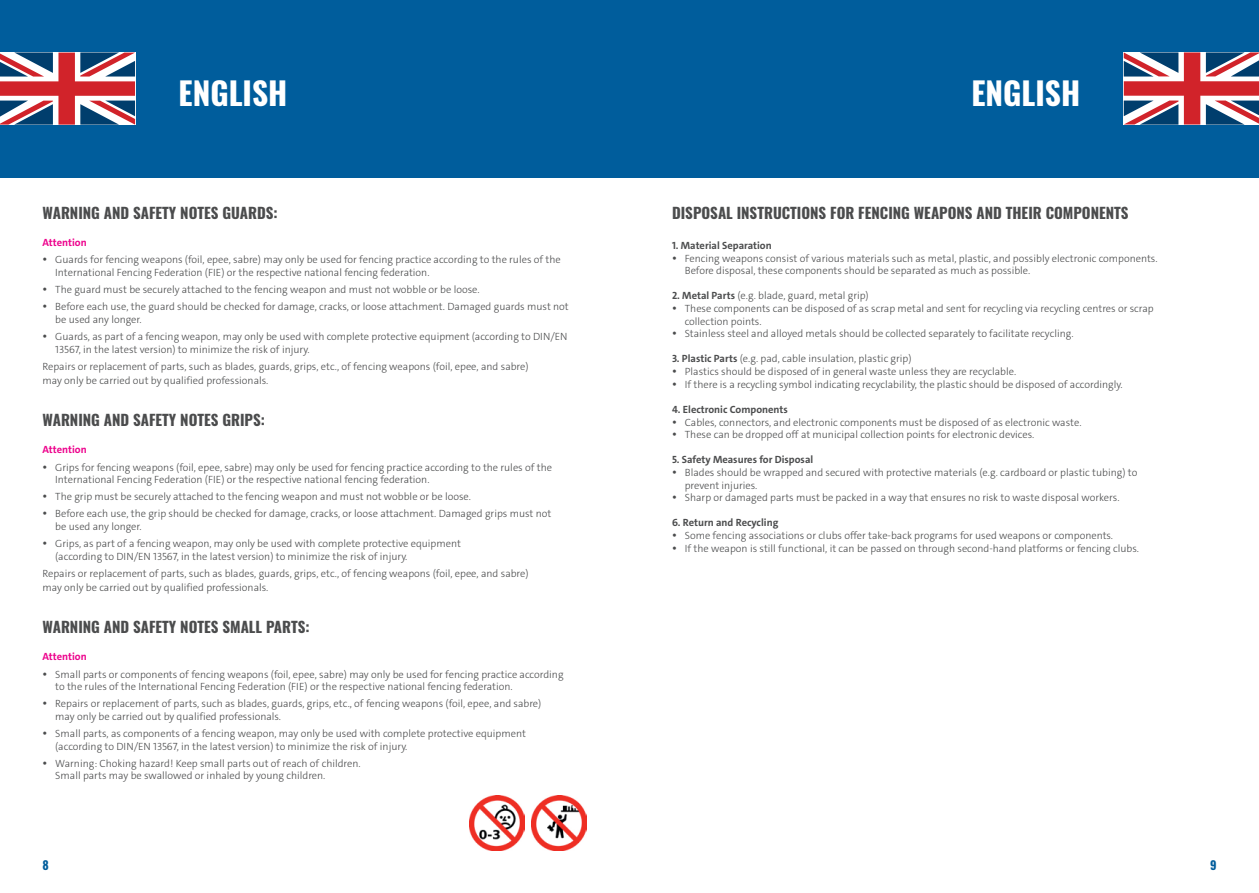
<style>
.page{position:relative;width:1259px;height:893px;background:#fff}
.page>*{position:absolute;margin:0;border:0;box-sizing:border-box;transform-origin:0 0}
.t1{font:700 31.5px "Oswald";color:#fff}
.t2{font:700 15px "Oswald";color:#4b4c4d}
.t3{font:700 12px "Oswald";color:#005d9c}
.t4{font:300 10.5px/12.6px "The Sans C4 s";color:#4b4c4d}
.t5{font:700 10.5px "The Sans C4 s";color:#4b4c4d}
.t6{font:700 10.5px "The Sans";color:#ed028c}
.s1{font-weight:700}
</style>
<div class="page">
<img style="left:469px;top:795px;width:55px;height:55px">
<img style="left:531px;top:795px;width:56px;height:55px">
<div style="left:0;top:0;width:1259px;height:177px;background:#005d9c"></div>
<svg style="left:1123px;top:52px;width:136px;height:73px;background:#ae7a88"></svg>
<svg style="left:0;top:52px;width:135px;height:73px;background:#ac7886"></svg>
<h1 class="t1" style="left:179px;top:71px;width:110px">ENGLISH</h1>
<h1 class="t1" style="left:971px;top:71px;width:110px">ENGLISH</h1>
<h2 class="t2" style="left:43px;top:203px;width:237px">WARNING AND SAFETY NOTES GUARDS:</h2>
<p class="t6" style="left:43px;top:236px;width:46px">Attention</p>
<p class="t4" style="left:55px;top:254px;width:507px">Guards for fencing weapons (foil, epee, sabre) may only be used for fencing practice according to the rules of the<br>International Fencing Federation (FIE) or the respective national fencing federation.</p>
<p class="t4" style="left:55px;top:281px;width:515px;line-height:17.1px">The guard must be securely attached to the fencing weapon and must not wobble or be loose.<br>Before each use, the guard should be checked for damage, cracks, or loose attachment. Damaged guards must not</p>
<p class="t4" style="left:55px;top:311px;width:514px;line-height:17.1px">be used any longer.<br>Guards, as part of a fencing weapon, may only be used with complete protective equipment (according to DIN/EN</p>
<p class="t4" style="left:43px;top:341px;width:487px;line-height:17.1px;text-indent:13px">13567, in the latest version) to minimize the risk of injury.<br>Repairs or replacement of parts, such as blades, guards, grips, etc., of fencing weapons (foil, epee, and sabre)</p>
<p class="t4" style="left:43px;top:374px;width:227px">may only be carried out by qualified professionals.</p>
<h2 class="t2" style="left:43px;top:410px;width:224px">WARNING AND SAFETY NOTES GRIPS:</h2>
<p class="t6" style="left:43px;top:443px;width:46px">Attention</p>
<p class="t4" style="left:55px;top:461px;width:498px">Grips for fencing weapons (foil, epee, sabre) may only be used for fencing practice according to the rules of the<br>International Fencing Federation (FIE) or the respective national fencing federation.</p>
<p class="t4" style="left:55px;top:488px;width:497px;line-height:17.1px">The grip must be securely attached to the fencing weapon and must not wobble or be loose.<br>Before each use, the grip should be checked for damage, cracks, or loose attachment. Damaged grips must not</p>
<p class="t4" style="left:55px;top:518px;width:407px;line-height:17.1px">be used any longer.<br>Grips, as part of a fencing weapon, may only be used with complete protective equipment</p>
<p class="t4" style="left:43px;top:548px;width:487px;line-height:17.1px;text-indent:13px">(according to DIN/EN 13567, in the latest version) to minimize the risk of injury.<br>Repairs or replacement of parts, such as blades, guards, grips, etc., of fencing weapons (foil, epee, and sabre)</p>
<p class="t4" style="left:43px;top:581px;width:227px">may only be carried out by qualified professionals.</p>
<h2 class="t2" style="left:43px;top:617px;width:269px">WARNING AND SAFETY NOTES SMALL PARTS:</h2>
<p class="t6" style="left:43px;top:650px;width:46px">Attention</p>
<p class="t4" style="left:55px;top:668px;width:510px">Small parts or components of fencing weapons (foil, epee, sabre) may only be used for fencing practice according to the rules of the International Fencing Federation (FIE) or the respective national fencing federation.</p>
<p class="t4" style="left:55px;top:697px;width:487px">Repairs or replacement of parts, such as blades, guards, grips, etc., of fencing weapons (foil, epee, and sabre) may only be carried out by qualified professionals.</p>
<p class="t4" style="left:55px;top:727px;width:472px">Small parts, as components of a fencing weapon, may only be used with complete protective equipment (according to DIN/EN 13567, in the latest version) to minimize the risk of injury.</p>
<p class="t4" style="left:55px;top:757px;width:307px">Warning: Choking hazard! Keep small parts out of reach of children.<br>Small parts may be swallowed or inhaled by young children.</p>
<h2 class="t2" style="left:672px;top:203px;width:458px">DISPOSAL INSTRUCTIONS FOR FENCING WEAPONS AND THEIR COMPONENTS</h2>
<p class="t5" style="left:672px;top:239px;width:101px">1. Material Separation</p>
<p class="t4" style="left:685px;top:252px;width:474px">Fencing weapons consist of various materials such as metal, plastic, and possibly electronic components.<br>Before disposal, these components should be separated as much as possible.</p>
<p class="t4" style="left:685px;top:290px;width:470px;text-indent:-13px"><span class="s1">2. Metal Parts</span> (e.g. blade, guard, metal grip)<br>These components can be disposed of as scrap metal and sent for recycling via recycling centres or scrap collection points.<br>Stainless steel and alloyed metals should be collected separately to facilitate recycling.</p>
<p class="t4" style="left:685px;top:353px;width:439px;text-indent:-13px"><span class="s1">3. Plastic Parts</span> (e.g. pad, cable insulation, plastic grip)<br>Plastics should be disposed of in general waste unless they are recyclable.<br>If there is a recycling symbol indicating recyclability, the plastic should be disposed of accordingly.</p>
<p class="t5" style="left:672px;top:403px;width:117px">4. Electronic Components</p>
<p class="t4" style="left:685px;top:416px;width:398px">Cables, connectors, and electronic components must be disposed of as electronic waste.<br>These can be dropped off at municipal collection points for electronic devices.</p>
<p class="t5" style="left:672px;top:453px;width:143px">5. Safety Measures for Disposal</p>
<p class="t4" style="left:685px;top:466px;width:454px">Blades should be wrapped and secured with protective materials (e.g. cardboard or plastic tubing) to prevent injuries.<br>Sharp or damaged parts must be packed in a way that ensures no risk to waste disposal workers.</p>
<p class="t5" style="left:672px;top:516px;width:108px">6. Return and Recycling</p>
<p class="t4" style="left:685px;top:529px;width:456px">Some fencing associations or clubs offer take-back programs for used weapons or components.<br>If the weapon is still functional, it can be passed on through second-hand platforms or fencing clubs.</p>
<p class="t3" style="left:43px;top:857px;width:8px">8</p>
<p class="t3" style="left:1210px;top:857px;width:8px">9</p>
</div>
